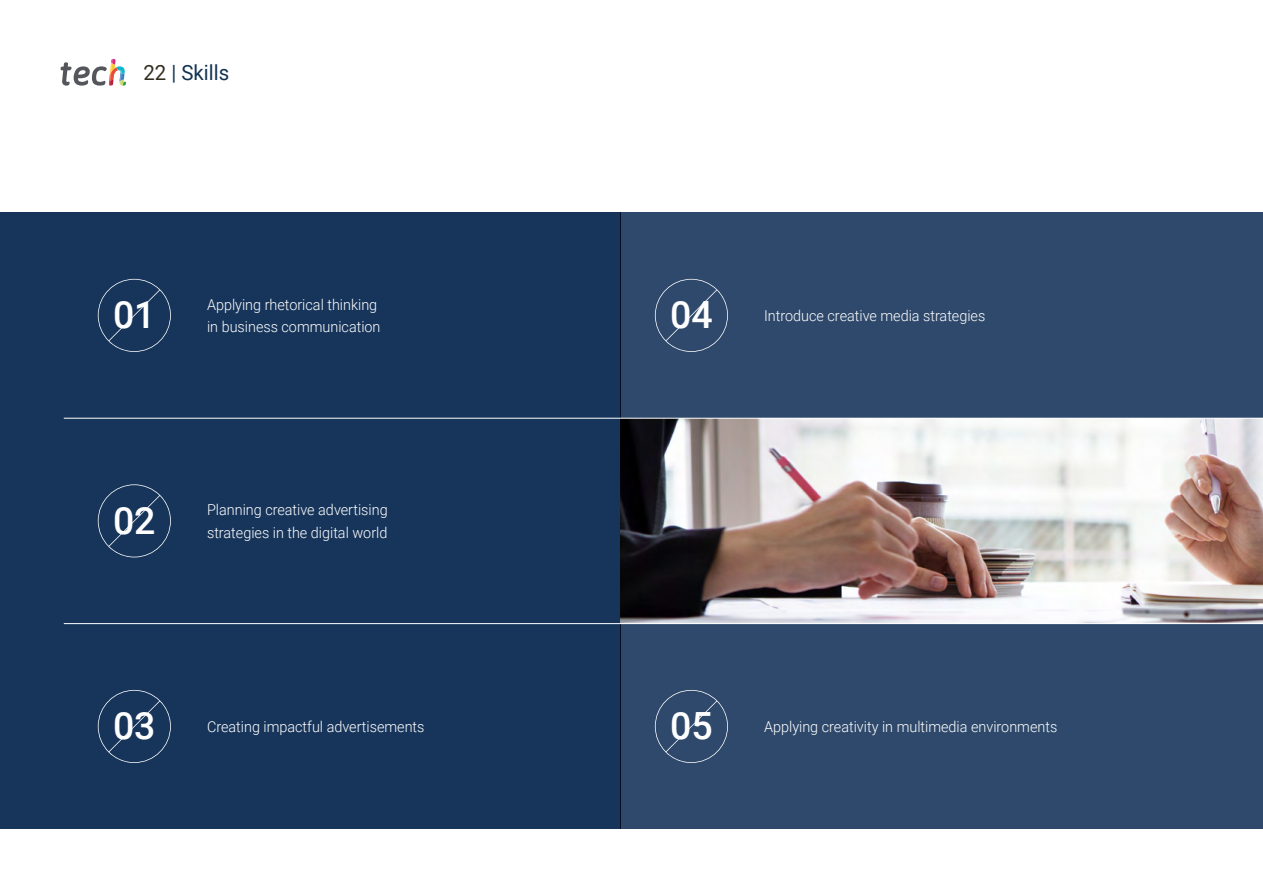
<style>
.page{position:relative;width:1263px;height:893px;background:#fff}
.page>*{position:absolute;margin:0;border:0;box-sizing:border-box;transform-origin:0 0}
.t1{font:500 37.5px "Roboto";color:#fff}
.t2{font:21px "Roboto";color:#123352}
.t3{font:300 15px/22.5px "Roboto";color:#fff;scale:.96 1}
.s1{color:#312e20}
</style>
<div class="page">
<div style="left:0;top:213px;width:621px;height:616px;background:#17355b"></div>
<div style="left:621px;top:213px;width:642px;height:616px;background:#2e496b"></div>
<svg style="left:98px;top:279px;width:73px;height:73px"></svg>
<svg style="left:98px;top:484px;width:73px;height:73px"></svg>
<svg style="left:98px;top:690px;width:73px;height:73px"></svg>
<svg style="left:655px;top:279px;width:73px;height:73px"></svg>
<svg style="left:655px;top:690px;width:73px;height:73px"></svg>
<img style="left:621px;top:419px;width:642px;height:204px">
<hr style="left:64px;top:623px;width:1199px;height:1px;background:#fff">
<hr style="left:64px;top:418px;width:1199px;height:1px;background:#fff">
<svg style="left:61px;top:59px;width:65px;height:27px"></svg>
<h2 class="t2" style="left:144px;top:57px;width:87px"><span class="s1">22</span> | Skills</h2>
<h1 class="t1" style="left:113px;top:288px;width:44px">01</h1>
<p class="t3" style="left:207px;top:293px;width:182px">Applying rhetorical thinking in business communication</p>
<h1 class="t1" style="left:670px;top:288px;width:44px">04</h1>
<p class="t3" style="left:764px;top:304px;width:232px">Introduce creative media strategies</p>
<h1 class="t1" style="left:113px;top:494px;width:44px">02</h1>
<p class="t3" style="left:207px;top:498px;width:190px">Planning creative advertising strategies in the digital world</p>
<h1 class="t1" style="left:113px;top:699px;width:44px">03</h1>
<p class="t3" style="left:207px;top:715px;width:228px">Creating impactful advertisements</p>
<h1 class="t1" style="left:670px;top:699px;width:44px">05</h1>
<p class="t3" style="left:764px;top:715px;width:307px">Applying creativity in multimedia environments</p>
</div>
